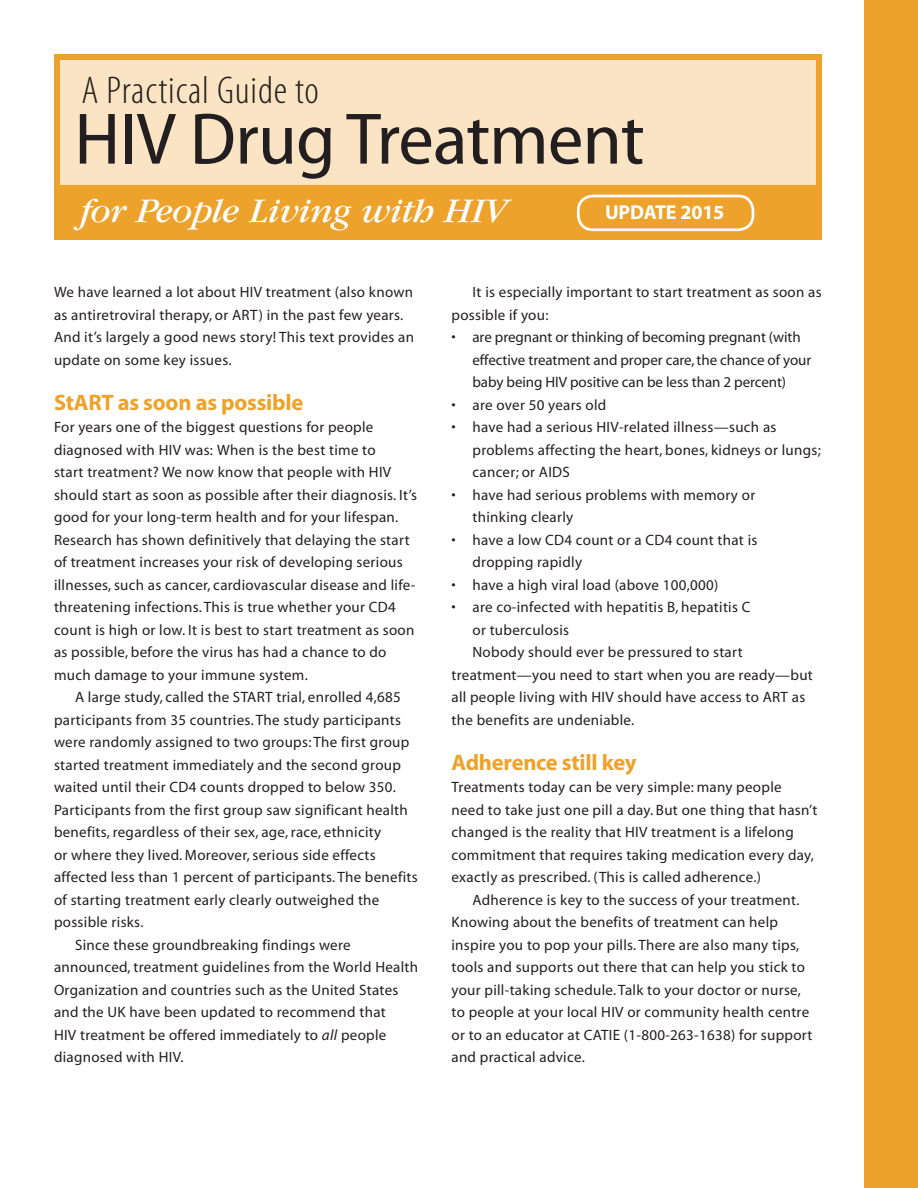
<style>
.page{position:relative;width:918px;height:1188px;background:#fff}
.page>*{position:absolute;margin:0;border:0;box-sizing:border-box;transform-origin:0 0}
.t1{font:semi-condensed 73.5px "Myriad Pro";letter-spacing:-.01em;color:#231f20;scale:1.05 1}
.t2{font:300 condensed 38.85px "Myriad Pro";letter-spacing:.02em;color:#231f20;scale:1.05 1}
.t3{font:italic 35.85px "Garamond";letter-spacing:-.01em;color:#fff;scale:1.05 1}
.t4{font:700 22.5px "Myriad";letter-spacing:-.01em;color:#eda32b}
.t5{font:700 20.1px "Myriad";letter-spacing:-.01em;color:#fff}
.t6{font:15px/22.5px "Myriad";letter-spacing:.02em;color:#231f20}
.t7{font:15px/22.5px "Myriad";letter-spacing:-.005em;color:#231f20}
.s1{font-style:italic}
</style>
<div class="page">
<div style="left:864px;top:0;width:54px;height:1188px;background:#eda32b"></div>
<div style="left:55px;top:54px;width:767px;height:131px;background:#fae4c3"></div>
<div style="left:54px;top:185px;width:768px;height:54px;background:#eda32b"></div>
<div style="left:54px;top:54px;width:768px;height:137px;border:6px solid #eda32b"></div>
<div style="left:577px;top:195px;width:177px;height:36px;border:3px solid #fff;border-radius:15px"></div>
<h2 class="t2" style="left:81px;top:67px;width:228px">A Practical Guide to</h2>
<h1 class="t1" style="left:74px;top:94px;width:545px">HIV Drug Treatment</h1>
<h3 class="t3" style="left:81px;top:192px;width:408px">for People Living with HIV</h3>
<h3 class="t5" style="left:605px;top:202px;width:121px">UPDATE 2015</h3>
<p class="t6" style="left:54px;top:281px;width:362px">We have learned a lot about HIV treatment (also known as antiretroviral therapy, or ART) in the past few years.<br>And it’s largely a good news story! This text provides an update on some key issues.</p>
<h3 class="t4" style="left:54px;top:390px;width:251px">StART as soon as possible</h3>
<p class="t6" style="left:54px;top:416px;width:365px">For years one of the biggest questions for people diagnosed with HIV was: When is the best time to<br>start treatment? We now know that people with HIV should start as soon as possible after their diagnosis. It’s good for your long-term health and for your lifespan.<br>Research has shown definitively that delaying the start of treatment increases your risk of developing serious illnesses, such as cancer, cardiovascular disease and life&shy;threatening infections. This is true whether your CD4 count is high or low. It is best to start treatment as soon as possible, before the virus has had a chance to do much damage to your immune system.</p>
<p class="t6" style="left:75px;top:686px;width:327px">A large study, called the START trial, enrolled 4,685</p>
<p class="t6" style="left:54px;top:709px;width:349px">participants from 35 countries. The study participants</p>
<p class="t6" style="left:54px;top:731px;width:357px">were randomly assigned to two groups: The first group</p>
<p class="t6" style="left:54px;top:754px;width:349px">started treatment immediately and the second group</p>
<p class="t6" style="left:54px;top:776px;width:344px">waited until their CD4 counts dropped to below 350.</p>
<p class="t6" style="left:54px;top:799px;width:355px">Participants from the first group saw significant health</p>
<p class="t6" style="left:54px;top:821px;width:329px">benefits, regardless of their sex, age, race, ethnicity</p>
<p class="t6" style="left:54px;top:844px;width:323px">or where they lived. Moreover, serious side effects</p>
<p class="t6" style="left:54px;top:866px;width:365px">affected less than 1 percent of participants. The benefits</p>
<p class="t6" style="left:54px;top:889px;width:327px">of starting treatment early clearly outweighed the</p>
<p class="t6" style="left:54px;top:911px;width:91px">possible risks.</p>
<p class="t6" style="left:75px;top:934px;width:277px">Since these groundbreaking findings were</p>
<p class="t6" style="left:54px;top:956px;width:366px">announced, treatment guidelines from the World Health</p>
<p class="t6" style="left:54px;top:979px;width:346px">Organization and countries such as the United States</p>
<p class="t6" style="left:54px;top:1001px;width:333px">and the UK have been updated to recommend that</p>
<p class="t6" style="left:54px;top:1024px;width:334px">HIV treatment be offered immediately to <span class="s1">all</span> people</p>
<p class="t6" style="left:54px;top:1046px;width:131px">diagnosed with HIV.</p>
<p class="t6" style="left:452px;top:281px;width:372px;text-indent:21px">It is especially important to start treatment as soon as possible if you:</p>
<p class="t7" style="left:472px;top:326px;width:340px;text-indent:-21px">• are pregnant or thinking of becoming pregnant (with effective treatment and proper care, the chance of your baby being HIV positive can be less than 2 percent)</p>
<p class="t6" style="left:452px;top:394px;width:156px">• are over 50 years old</p>
<p class="t6" style="left:472px;top:416px;width:350px;text-indent:-21px">• have had a serious HIV-related illness—such as problems affecting the heart, bones, kidneys or lungs; cancer; or AIDS</p>
<p class="t6" style="left:472px;top:484px;width:284px;text-indent:-21px">• have had serious problems with memory or thinking clearly</p>
<p class="t6" style="left:472px;top:529px;width:286px;text-indent:-21px">• have a low CD4 count or a CD4 count that is dropping rapidly</p>
<p class="t6" style="left:452px;top:574px;width:268px">• have a high viral load (above 100,000)</p>
<p class="t6" style="left:452px;top:596px;width:301px">• are co-infected with hepatitis B, hepatitis C</p>
<p class="t6" style="left:472px;top:619px;width:98px">or tuberculosis</p>
<p class="t6" style="left:472px;top:641px;width:272px">Nobody should ever be pressured to start</p>
<p class="t6" style="left:452px;top:664px;width:363px">treatment—you need to start when you are ready—but</p>
<p class="t6" style="left:452px;top:686px;width:355px">all people living with HIV should have access to ART as</p>
<p class="t6" style="left:452px;top:709px;width:184px">the benefits are undeniable.</p>
<h3 class="t4" style="left:452px;top:750px;width:187px">Adherence still key</h3>
<p class="t6" style="left:452px;top:776px;width:367px">Treatments today can be very simple: many people need to take just one pill a day. But one thing that hasn’t changed is the reality that HIV treatment is a lifelong commitment that requires taking medication every day, exactly as prescribed. (This is called adherence.)</p>
<p class="t6" style="left:452px;top:889px;width:362px;text-indent:21px">Adherence is key to the success of your treatment.<br>Knowing about the benefits of treatment can help inspire you to pop your pills. There are also many tips, tools and supports out there that can help you stick to your pill-taking schedule. Talk to your doctor or nurse, to people at your local HIV or community health centre or to an educator at CATIE (1-800-263-1638) for support and practical advice.</p>
</div>
